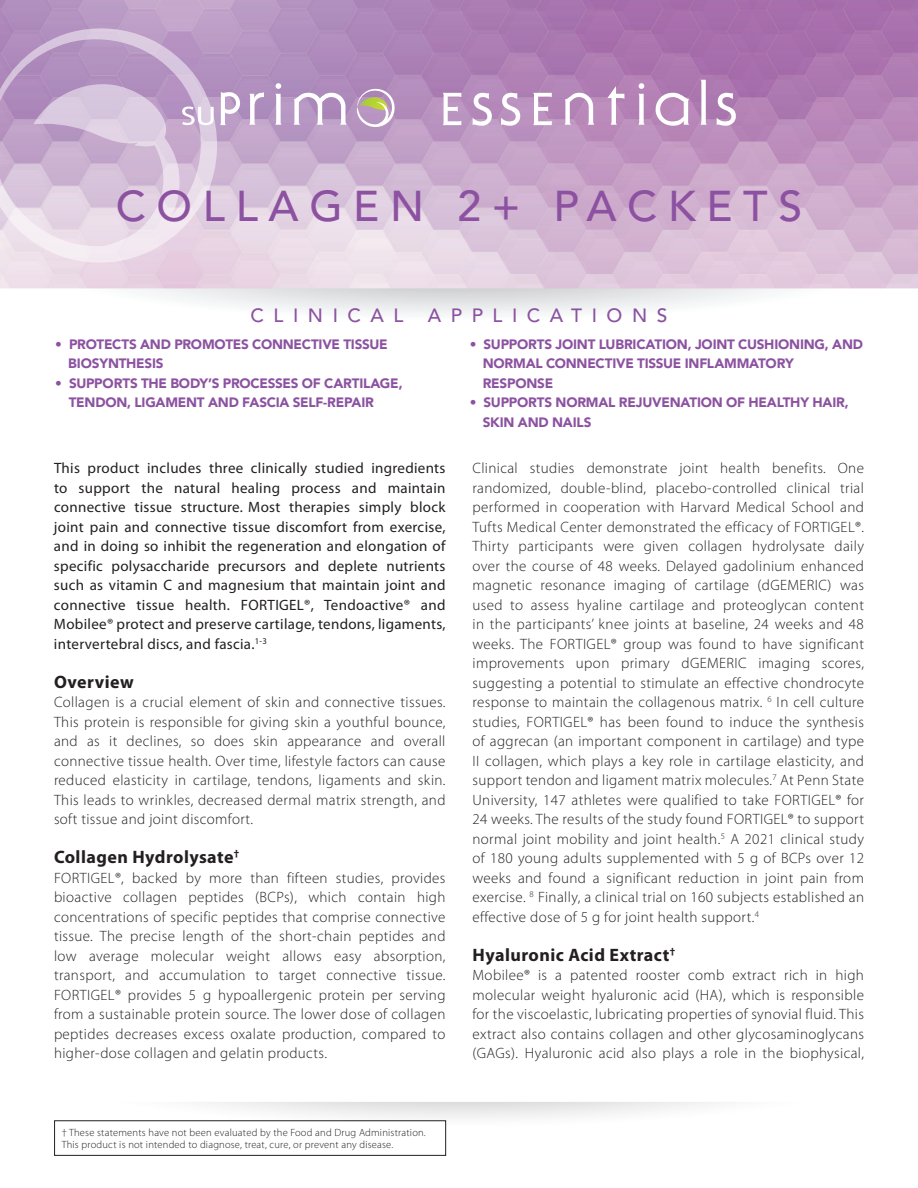
<style>
.page{position:relative;width:918px;height:1188px;background:#fff}
.page>*{position:absolute;margin:0;border:0;box-sizing:border-box;transform-origin:0 0}
.t1{font:500 42.75px "Avenir";letter-spacing:.25em;color:#8c52a1}
.t2{font:500 19.05px "Avenir";letter-spacing:.5em;color:#8c52a1}
.t3{font:700 18px "Myriad Pro";letter-spacing:.025em;color:#231f20}
.t4{font:300 15px/19.5px "Myriad Pro";letter-spacing:.025em;color:#231f20;text-align:justify}
.t5{font:15px/19.5px "Myriad Pro";letter-spacing:.02em;color:#231f20;text-align:justify}
.t6{font:900 13.5px/19.5px "Avenir LT Std";letter-spacing:-.015em;color:#8c52a1}
.t7{font:300 10.5px/12.6px "Myriad Pro";letter-spacing:.02em;color:#231f20}
</style>
<div class="page">
<svg style="left:0;top:0;width:918px;height:315px;background:#cbaece"></svg>
<div style="left:54px;top:1120px;width:392px;height:36px;border:1px solid #231f20"></div>
<h1 class="t1" style="left:116px;top:181px;width:688px">COLLAGEN 2+ PACKETS</h1>
<p class="t2" style="left:251px;top:304px;width:154px">CLINICAL</p>
<p class="t2" style="left:428px;top:304px;width:241px">APPLICATIONS</p>
<p class="t6" style="left:68px;top:334px;width:321px;text-indent:-13px">• PROTECTS AND PROMOTES CONNECTIVE TISSUE<br>BIOSYNTHESIS</p>
<p class="t6" style="left:69px;top:373px;width:335px;text-indent:-14px">• SUPPORTS THE BODY’S PROCESSES OF CARTILAGE,<br>TENDON, LIGAMENT AND FASCIA SELF-REPAIR</p>
<p class="t5" style="left:54px;top:458px;width:393px">This product includes three clinically studied ingredients to support the natural healing process and maintain connective tissue structure. Most therapies simply block joint pain and connective tissue discomfort from exercise, and in doing so inhibit the regeneration and elongation of specific polysaccharide precursors and deplete nutrients such as vitamin C and magnesium that maintain joint and connective tissue health. FORTIGEL®, Tendoactive® and Mobilee® protect and preserve cartilage, tendons, ligaments, intervertebral discs, and fascia.<sup>1-3</sup></p>
<p class="t3" style="left:54px;top:670px;width:81px">Overview</p>
<p class="t4" style="left:54px;top:692px;width:393px">Collagen is a crucial element of skin and connective tissues.<br>This protein is responsible for giving skin a youthful bounce, and as it declines, so does skin appearance and overall connective tissue health. Over time, lifestyle factors can cause reduced elasticity in cartilage, tendons, ligaments and skin.<br>This leads to wrinkles, decreased dermal matrix strength, and soft tissue and joint discomfort.</p>
<p class="t3" style="left:54px;top:846px;width:187px">Collagen Hydrolysate<sup>†</sup></p>
<p class="t4" style="left:54px;top:868px;width:393px">FORTIGEL®, backed by more than fifteen studies, provides bioactive collagen peptides (BCPs), which contain high concentrations of specific peptides that comprise connective tissue. The precise length of the short-chain peptides and low average molecular weight allows easy absorption, transport, and accumulation to target connective tissue.<br>FORTIGEL® provides 5 g hypoallergenic protein per serving from a sustainable protein source. The lower dose of collagen peptides decreases excess oxalate production, compared to higher-dose collagen and gelatin products.</p>
<p class="t6" style="left:483px;top:334px;width:382px;text-indent:-13px">• SUPPORTS JOINT LUBRICATION, JOINT CUSHIONING, AND<br>NORMAL CONNECTIVE TISSUE INFLAMMATORY<br>RESPONSE</p>
<p class="t6" style="left:483px;top:393px;width:368px;text-indent:-13px">• SUPPORTS NORMAL REJUVENATION OF HEALTHY HAIR,<br>SKIN AND NAILS</p>
<p class="t4" style="left:472px;top:458px;width:393px">Clinical studies demonstrate joint health benefits. One randomized, double-blind, placebo-controlled clinical trial performed in cooperation with Harvard Medical School and Tufts Medical Center demonstrated the efficacy of FORTIGEL®.<br>Thirty participants were given collagen hydrolysate daily over the course of 48 weeks. Delayed gadolinium enhanced magnetic resonance imaging of cartilage (dGEMERIC) was used to assess hyaline cartilage and proteoglycan content in the participants’ knee joints at baseline, 24 weeks and 48 weeks. The FORTIGEL® group was found to have significant improvements upon primary dGEMERIC imaging scores, suggesting a potential to stimulate an effective chondrocyte response to maintain the collagenous matrix. <sup>6</sup> In cell culture studies, FORTIGEL® has been found to induce the synthesis of aggrecan (an important component in cartilage) and type II collagen, which plays a key role in cartilage elasticity, and support tendon and ligament matrix molecules.<sup>7</sup> At Penn State University, 147 athletes were qualified to take FORTIGEL® for 24 weeks. The results of the study found FORTIGEL® to support normal joint mobility and joint health.<sup>5</sup> A 2021 clinical study of 180 young adults supplemented with 5 g of BCPs over 12 weeks and found a significant reduction in joint pain from exercise. <sup>8</sup> Finally, a clinical trial on 160 subjects established an effective dose of 5 g for joint health support.<sup>4</sup></p>
<p class="t3" style="left:472px;top:943px;width:204px">Hyaluronic Acid Extract<sup>†</sup></p>
<p class="t4" style="left:472px;top:965px;width:393px">Mobilee® is a patented rooster comb extract rich in high molecular weight hyaluronic acid (HA), which is responsible for the viscoelastic, lubricating properties of synovial fluid. This extract also contains collagen and other glycosaminoglycans (GAGs). Hyaluronic acid also plays a role in the biophysical,</p>
<p class="t7" style="left:62px;top:1126px;width:366px">† These statements have not been evaluated by the Food and Drug Administration.<br>This product is not intended to diagnose, treat, cure, or prevent any disease.</p>
</div>
